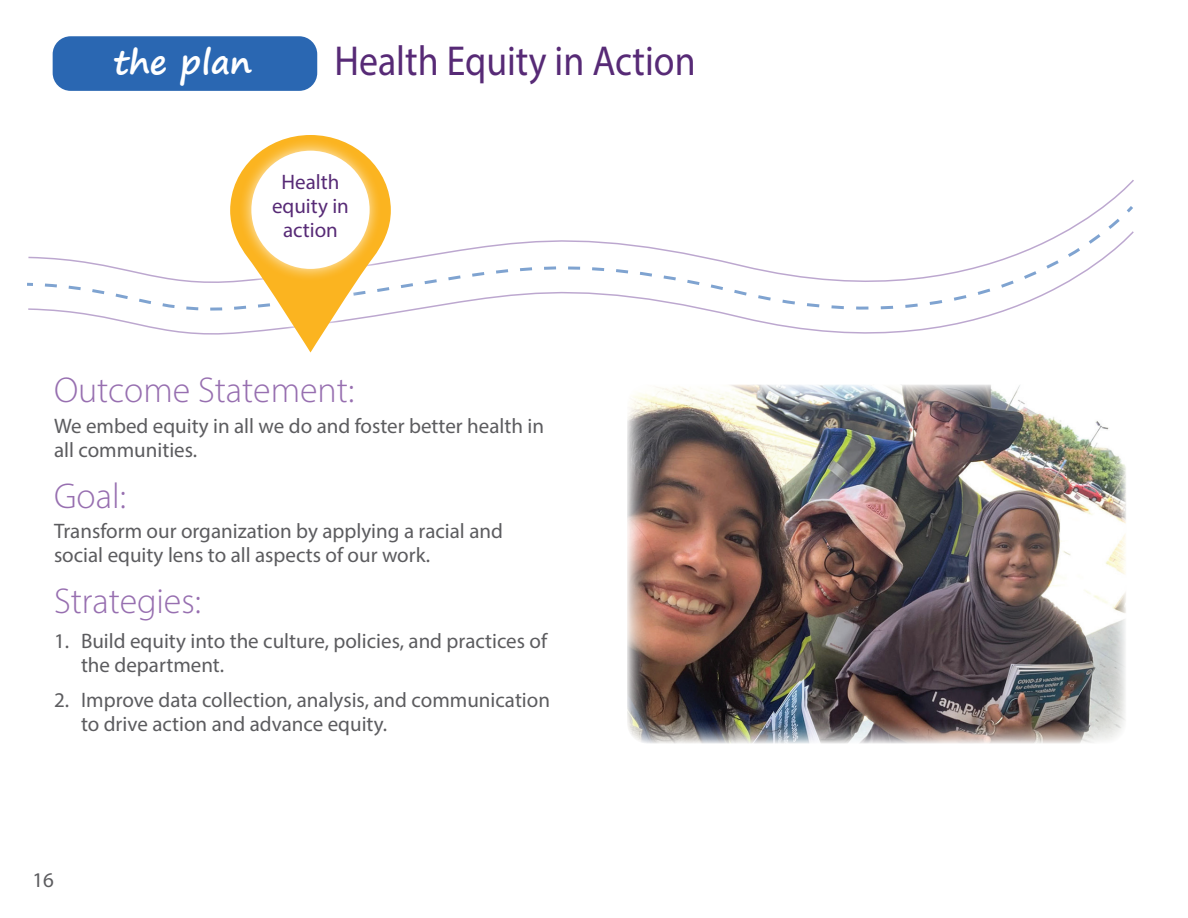
<style>
.page{position:relative;width:1188px;height:918px;background:#fff}
.page>*{position:absolute;margin:0;border:0;box-sizing:border-box;transform-origin:0 0}
.t1{font:42px "Myriad Devanagari";color:#572a76;scale:.9 1}
.t2{font:300 36px "Myriad Devanagari";color:#976fb0}
.t3{font:700 33px "Segoe Print";color:#fff}
.t4{font:21px/24px "Myriad Pro";color:#5c5c5f}
.t5{font:21px/24px "Myriad Devanagari";color:#572a76;text-align:center}
</style>
<div class="page">
<svg style="left:27px;top:230px;width:1107px;height:104px"></svg>
<div style="left:53px;top:36px;width:264px;height:55px;background:#2a67b2;border-radius:18px"></div>
<svg style="left:42px;top:135px;width:690px;height:218px"></svg>
<div style="left:239px;top:138px;width:143px;height:143px;background:#fff;opacity:.75"></div>
<div style="left:251px;top:151px;width:119px;height:118px;background:#fff;border-radius:50%"></div>
<img style="left:627px;top:384px;width:499px;height:360px">
<p class="t3" style="left:114px;top:32px;width:140px">the plan</p>
<p class="t1" style="left:334px;top:36px;width:403px">Health Equity in Action</p>
<p class="t5" style="left:272px;top:169px;width:78px">Health equity in action</p>
<p class="t2" style="left:54px;top:366px;width:302px">Outcome Statement:</p>
<p class="t4" style="left:54px;top:413px;width:492px">We embed equity in all we do and foster better health in all communities.</p>
<p class="t2" style="left:54px;top:472px;width:73px">Goal:</p>
<p class="t4" style="left:54px;top:519px;width:450px">Transform our organization by applying a racial and social equity lens to all aspects of our work.</p>
<p class="t2" style="left:54px;top:578px;width:149px">Strategies:</p>
<p class="t4" style="left:81px;top:629px;width:468px;text-indent:-27px">1. Build equity into the culture, policies, and practices of the department.</p>
<p class="t4" style="left:81px;top:688px;width:471px;text-indent:-27px">2. Improve data collection, analysis, and communication to drive action and advance equity.</p>
<p class="t4" style="left:32px;top:867px;width:23px">16</p>
</div>
